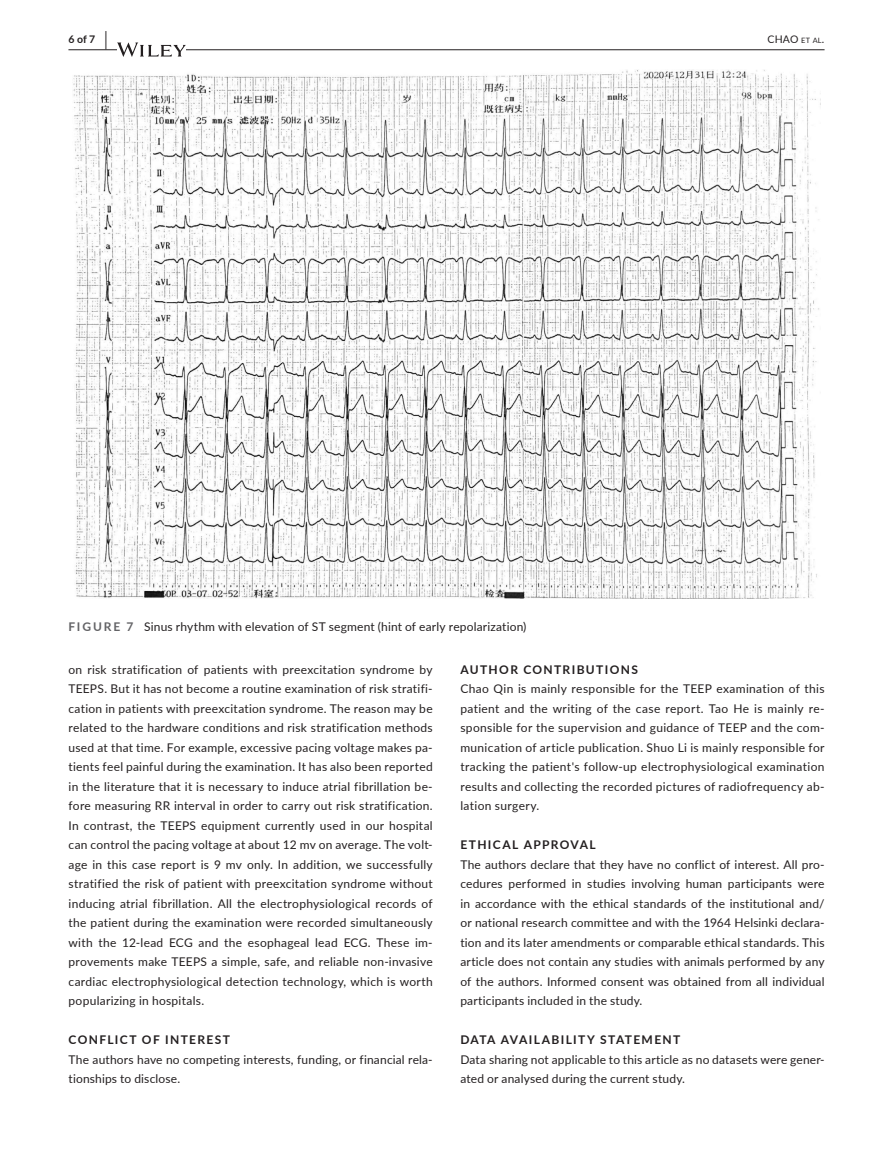
<style>
.page{position:relative;width:893px;height:1174px;background:#fff}
.page>*{position:absolute;margin:0;border:0;box-sizing:border-box;transform-origin:0 0}
.t1{font:12px/19.5px "Lato";letter-spacing:.015em;color:#231f20;text-align:justify}
.t2{font:700 12px "Lato";letter-spacing:.115em;color:#231f20}
.t3{font:10.5px "Lato";color:#231f20}
.t4{font:700 10.5px "Lato";color:#231f20}
.s1{font-size:19.5px}
.s2{font-size:7.35px}
.s3{font-weight:700;color:#636366}
</style>
<div class="page">
<hr style="left:68px;top:49px;width:756px;height:1px;background:#231f20">
<svg style="left:117px;top:42px;width:69px;height:15px"></svg>
<img style="left:73px;top:70px;width:748px;height:528px">
<p class="t4" style="left:68px;top:31px;width:40px">6 of 7 <span class="s1">|</span></p>
<p class="t3" style="left:767px;top:31px;width:58px">CHAO <span class="s2">et al</span>.</p>
<p class="t1" style="left:68px;top:616px;width:460px"><span class="s3">FIGURE 7</span> Sinus rhythm with elevation of ST segment (hint of early repolarization)</p>
<p class="t1" style="left:68px;top:659px;width:366px">on risk stratification of patients with preexcitation syndrome by TEEPS. But it has not become a routine examination of risk stratifi&shy;cation in patients with preexcitation syndrome. The reason may be related to the hardware conditions and risk stratification methods used at that time. For example, excessive pacing voltage makes pa&shy;tients feel painful during the examination. It has also been reported in the literature that it is necessary to induce atrial fibrillation be&shy;fore measuring RR interval in order to carry out risk stratification.<br>In contrast, the TEEPS equipment currently used in our hospital can control the pacing voltage at about 12 mv on average. The volt&shy;age in this case report is 9 mv only. In addition, we successfully stratified the risk of patient with preexcitation syndrome without inducing atrial fibrillation. All the electrophysiological records of the patient during the examination were recorded simultaneously with the 12-lead ECG and the esophageal lead ECG. These im&shy;provements make TEEPS a simple, safe, and reliable non-invasive cardiac electrophysiological detection technology, which is worth popularizing in hospitals.</p>
<p class="t2" style="left:69px;top:1031px;width:163px">CONFLICT OF INTEREST</p>
<p class="t1" style="left:69px;top:1049px;width:366px">The authors have no competing interests, funding, or financial rela&shy;tionships to disclose.</p>
<p class="t2" style="left:460px;top:660px;width:179px">AUTHOR CONTRIBUTIONS</p>
<p class="t1" style="left:460px;top:678px;width:366px">Chao Qin is mainly responsible for the TEEP examination of this patient and the writing of the case report. Tao He is mainly re&shy;sponsible for the supervision and guidance of TEEP and the com&shy;munication of article publication. Shuo Li is mainly responsible for tracking the patient's follow-up electrophysiological examination results and collecting the recorded pictures of radiofrequency ab&shy;lation surgery.</p>
<p class="t2" style="left:460px;top:836px;width:137px">ETHICAL APPROVAL</p>
<p class="t1" style="left:460px;top:854px;width:366px">The authors declare that they have no conflict of interest. All pro&shy;cedures performed in studies involving human participants were in accordance with the ethical standards of the institutional and/ or national research committee and with the 1964 Helsinki declara&shy;tion and its later amendments or comparable ethical standards. This article does not contain any studies with animals performed by any of the authors. Informed consent was obtained from all individual participants included in the study.</p>
<p class="t2" style="left:460px;top:1031px;width:221px">DATA AVAILABILITY STATEMENT</p>
<p class="t1" style="left:460px;top:1049px;width:366px">Data sharing not applicable to this article as no datasets were gener&shy;ated or analysed during the current study.</p>
</div>
